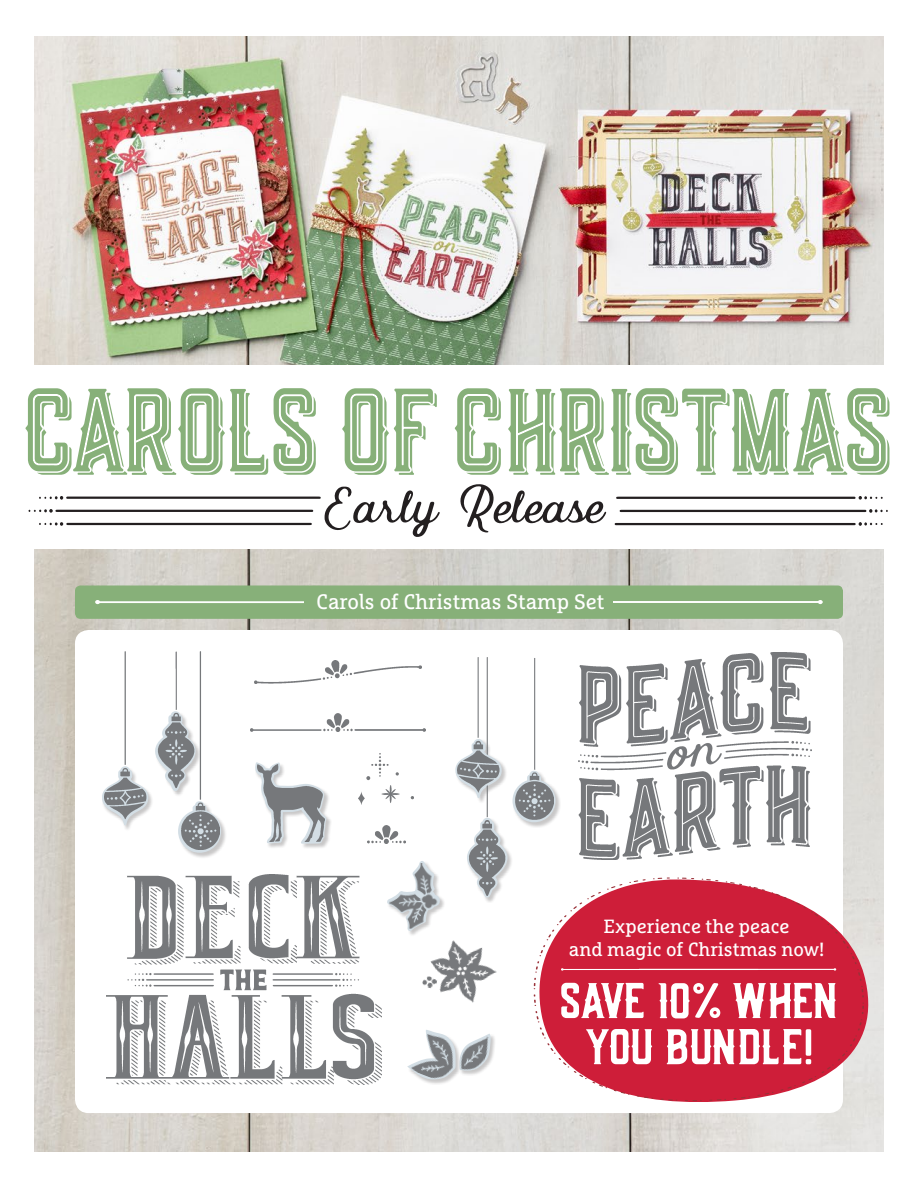
<style>
.page{position:relative;width:918px;height:1188px;background:#fff}
.page>*{position:absolute;margin:0;border:0;box-sizing:border-box;transform-origin:0 0}
.t1{font:105.45px "Old Scotch Shadow";color:#87b079}
.t2{font:58.5px "Gibson Script";color:#231f20}
.t3{font:53.1px/46.2px "Old Scotch";letter-spacing:-.025em;color:#fff;text-align:center}
.t4{font:21px "Marselis Slab Pro";color:#fff}
.t5{font:19.05px/23px "Marselis Slab Pro";color:#fff;text-align:center}
</style>
<div class="page">
<img style="left:34px;top:36px;width:849px;height:1116px">
<div style="left:0;top:365px;width:918px;height:184px;background:#fff"></div>
<div style="left:75px;top:630px;width:768px;height:483px;background:#fff;border-radius:14px"></div>
<img style="left:579px;top:652px;width:233px;height:208px">
<img style="left:106px;top:875px;width:275px;height:209px">
<div style="left:467px;top:818px;width:46px;height:85px;background:#231f20;opacity:.25"></div>
<div style="left:512px;top:771px;width:49px;height:57px;background:#231f20;opacity:.25"></div>
<svg style="left:455px;top:763px;width:101px;height:135px"></svg>
<img style="left:458px;top:658px;width:96px;height:238px">
<div style="left:102px;top:711px;width:125px;height:148px;background:#231f20;opacity:.25"></div>
<svg style="left:102px;top:766px;width:3px;height:60px"></svg>
<svg style="left:178px;top:801px;width:43px;height:52px"></svg>
<img style="left:105px;top:651px;width:114px;height:199px">
<div style="left:255px;top:762px;width:77px;height:87px;background:#231f20;opacity:.25"></div>
<svg style="left:255px;top:762px;width:72px;height:82px"></svg>
<img style="left:257px;top:765px;width:67px;height:77px">
<img style="left:359px;top:753px;width:55px;height:51px">
<div style="left:459px;top:1034px;width:37px;height:42px;background:#231f20;opacity:.25"></div>
<img style="left:411px;top:1030px;width:81px;height:54px">
<div style="left:387px;top:861px;width:59px;height:76px;background:#231f20;opacity:.25"></div>
<svg style="left:387px;top:861px;width:53px;height:70px"></svg>
<img style="left:388px;top:862px;width:52px;height:68px">
<img style="left:427px;top:931px;width:70px;height:72px">
<img style="left:422px;top:975px;width:16px;height:14px">
<img style="left:251px;top:714px;width:175px;height:17px">
<img style="left:367px;top:826px;width:38px;height:18px">
<img style="left:254px;top:661px;width:168px;height:23px">
<svg style="left:39px;top:496px;width:282px;height:4px"></svg>
<svg style="left:28px;top:509px;width:285px;height:4px"></svg>
<svg style="left:39px;top:522px;width:273px;height:4px"></svg>
<svg style="left:616px;top:496px;width:267px;height:4px"></svg>
<svg style="left:620px;top:509px;width:268px;height:4px"></svg>
<svg style="left:615px;top:522px;width:268px;height:4px"></svg>
<svg style="left:528px;top:879px;width:356px;height:230px"></svg>
<svg style="left:534px;top:878px;width:330px;height:223px;fill:#ce1e39"></svg>
<svg style="left:561px;top:968px;width:275px;height:3px"></svg>
<div style="left:75px;top:585px;width:768px;height:34px;background:#87b079;border-radius:5px"></div>
<svg style="left:95px;top:600px;width:728px;height:5px"></svg>
<div style="left:304px;top:593px;width:310px;height:18px;background:#87b079"></div>
<h1 class="t1" style="left:25px;top:387px;width:872px">CAROLS OF CHRISTMAS</h1>
<h2 class="t2" style="left:325px;top:473px;width:280px">Early Release</h2>
<p class="t4" style="left:317px;top:589px;width:289px">Carols of Christmas Stamp Set</p>
<p class="t5" style="left:569px;top:915px;width:257px">Experience the peace<br>and magic of Christmas now!</p>
<h3 class="t3" style="left:561px;top:979px;width:281px">SAVE 10% WHEN<br>YOU BUNDLE!</h3>
</div>
